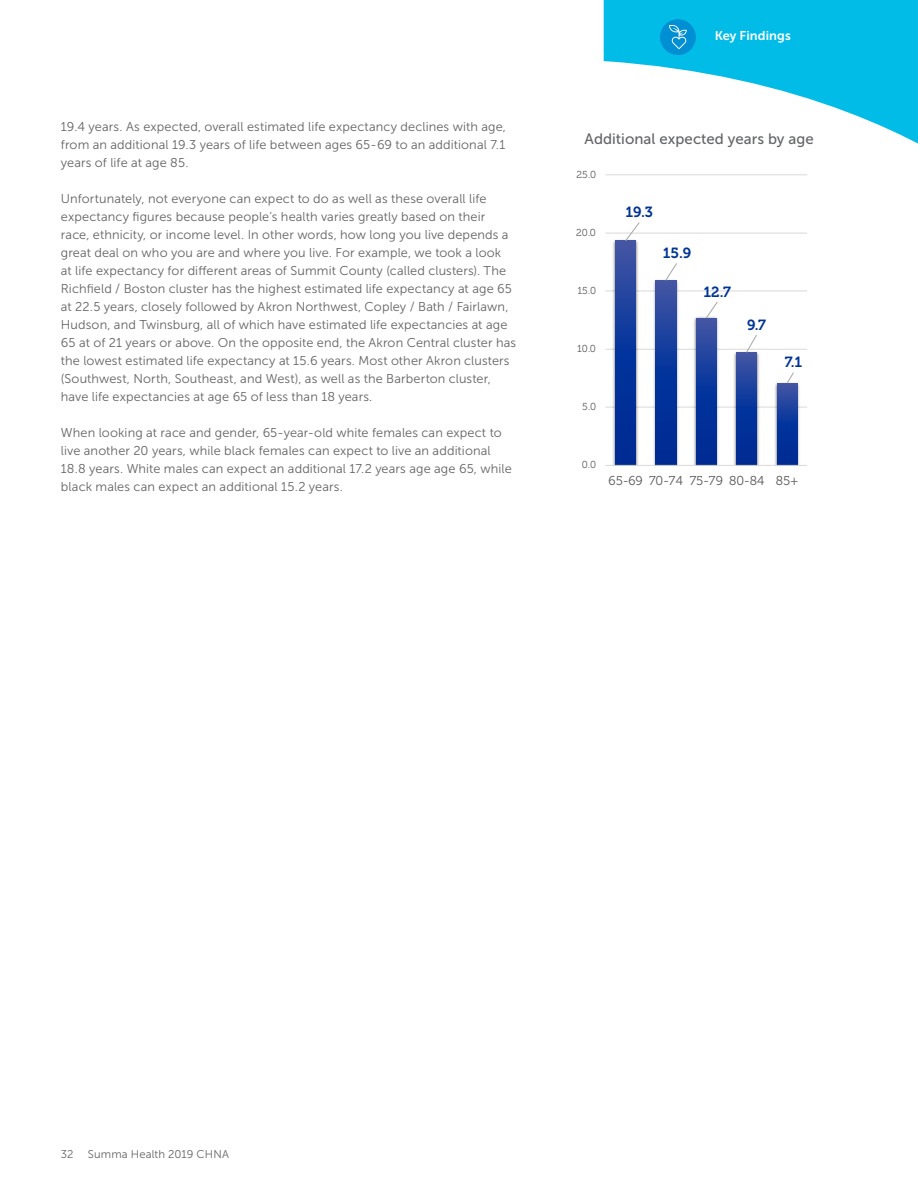
<style>
.page{position:relative;width:918px;height:1188px;background:#fff}
.page>*{position:absolute;margin:0;border:0;box-sizing:border-box;transform-origin:0 0}
.t1{font:15px "Museo Sans 500";letter-spacing:.005em;color:#636466}
.t2{font:14.7px "Museo 700";color:#003595}
.t3{font:12.9px "Museo 300";color:#595959}
.Body_copy_300_8_5_12{font:12.75px/18px "Museo Sans 300";letter-spacing:.01em;color:#636366}
.Body_copy_sub-head_7{font:12.75px "Museo Sans 700";letter-spacing:.005em;color:#fff}
.t4{font:11.25px "Museo Sans 300";letter-spacing:.015em;color:#636366}
.t5{font:10.05px "Museo 300";letter-spacing:-.02em;color:#595959}
</style>
<div class="page">
<hr style="left:606px;top:407px;width:201px;height:1px;background:#d9d9d9">
<hr style="left:606px;top:349px;width:201px;height:1px;background:#d9d9d9">
<hr style="left:606px;top:290px;width:201px;height:1px;background:#d9d9d9">
<hr style="left:606px;top:233px;width:201px;height:1px;background:#d9d9d9">
<img style="left:611px;top:239px;width:29px;height:226px">
<img style="left:651px;top:279px;width:30px;height:186px">
<img style="left:692px;top:316px;width:29px;height:149px">
<img style="left:732px;top:351px;width:30px;height:114px">
<img style="left:772px;top:382px;width:30px;height:83px">
<svg style="left:616px;top:241px;width:20px;height:224px;background:#11399b"></svg>
<svg style="left:656px;top:280px;width:20px;height:185px;background:#11399b"></svg>
<svg style="left:696px;top:318px;width:20px;height:147px;background:#11399b"></svg>
<svg style="left:736px;top:352px;width:21px;height:113px;background:#11399b"></svg>
<svg style="left:777px;top:383px;width:20px;height:82px;background:#123a9b"></svg>
<hr style="left:606px;top:465px;width:201px;height:1px;background:#d9d9d9">
<svg style="left:624px;top:222px;width:17px;height:20px"></svg>
<svg style="left:664px;top:263px;width:14px;height:19px"></svg>
<svg style="left:705px;top:302px;width:14px;height:17px"></svg>
<svg style="left:745px;top:335px;width:13px;height:19px"></svg>
<svg style="left:786px;top:372px;width:9px;height:12px"></svg>
<svg style="left:604px;top:0;width:314px;height:176px;fill:#02bce8"></svg>
<div style="left:660px;top:19px;width:36px;height:36px;background:#008fd2;border-radius:50%"></div>
<svg style="left:669px;top:25px;width:18px;height:24px"></svg>
<p class="Body_copy_300_8_5_12" style="left:61px;top:118px;width:447px;text-align:justify">19.4 years. As expected, overall estimated life expectancy declines with age, from an additional 19.3 years of life between ages 65-69 to an additional 7.1 years of life at age 85.</p>
<p class="Body_copy_300_8_5_12" style="left:61px;top:190px;width:457px">Unfortunately, not everyone can expect to do as well as these overall life expectancy figures because people’s health varies greatly based on their race, ethnicity, or income level. In other words, how long you live depends a great deal on who you are and where you live. For example, we took a look<br>at life expectancy for different areas of Summit County (called clusters). The Richfield / Boston cluster has the highest estimated life expectancy at age 65 at 22.5 years, closely followed by Akron Northwest, Copley / Bath / Fairlawn, Hudson, and Twinsburg, all of which have estimated life expectancies at age 65 at of 21 years or above. On the opposite end, the Akron Central cluster has the lowest estimated life expectancy at 15.6 years. Most other Akron clusters (Southwest, North, Southeast, and West), as well as the Barberton cluster, have life expectancies at age 65 of less than 18 years.</p>
<p class="Body_copy_300_8_5_12" style="left:61px;top:424px;width:452px">When looking at race and gender, 65-year-old white females can expect to live another 20 years, while black females can expect to live an additional 18.8 years. White males can expect an additional 17.2 years age age 65, while black males can expect an additional 15.2 years.</p>
<p class="Body_copy_sub-head_7" style="left:715px;top:28px;width:78px">Key Findings</p>
<p class="t1" style="left:585px;top:130px;width:231px">Additional expected years by age</p>
<p class="t5" style="left:577px;top:169px;width:21px">25.0</p>
<p class="t5" style="left:576px;top:227px;width:21px">20.0</p>
<p class="t5" style="left:578px;top:285px;width:20px">15.0</p>
<p class="t5" style="left:577px;top:343px;width:20px">10.0</p>
<p class="t5" style="left:582px;top:401px;width:15px">5.0</p>
<p class="t2" style="left:626px;top:204px;width:29px">19.3</p>
<p class="t2" style="left:663px;top:245px;width:30px">15.9</p>
<p class="t2" style="left:704px;top:283px;width:29px">12.7</p>
<p class="t2" style="left:747px;top:317px;width:20px">9.7</p>
<p class="t2" style="left:785px;top:354px;width:19px">7.1</p>
<p class="t5" style="left:582px;top:460px;width:16px">0.0</p>
<p class="t3" style="left:608px;top:474px;width:191px">65-69 70-74 75-79 80-84 85+</p>
<p class="t4" style="left:61px;top:1148px;width:14px">32</p>
<p class="t4" style="left:88px;top:1148px;width:143px">Summa Health 2019 CHNA</p>
</div>
